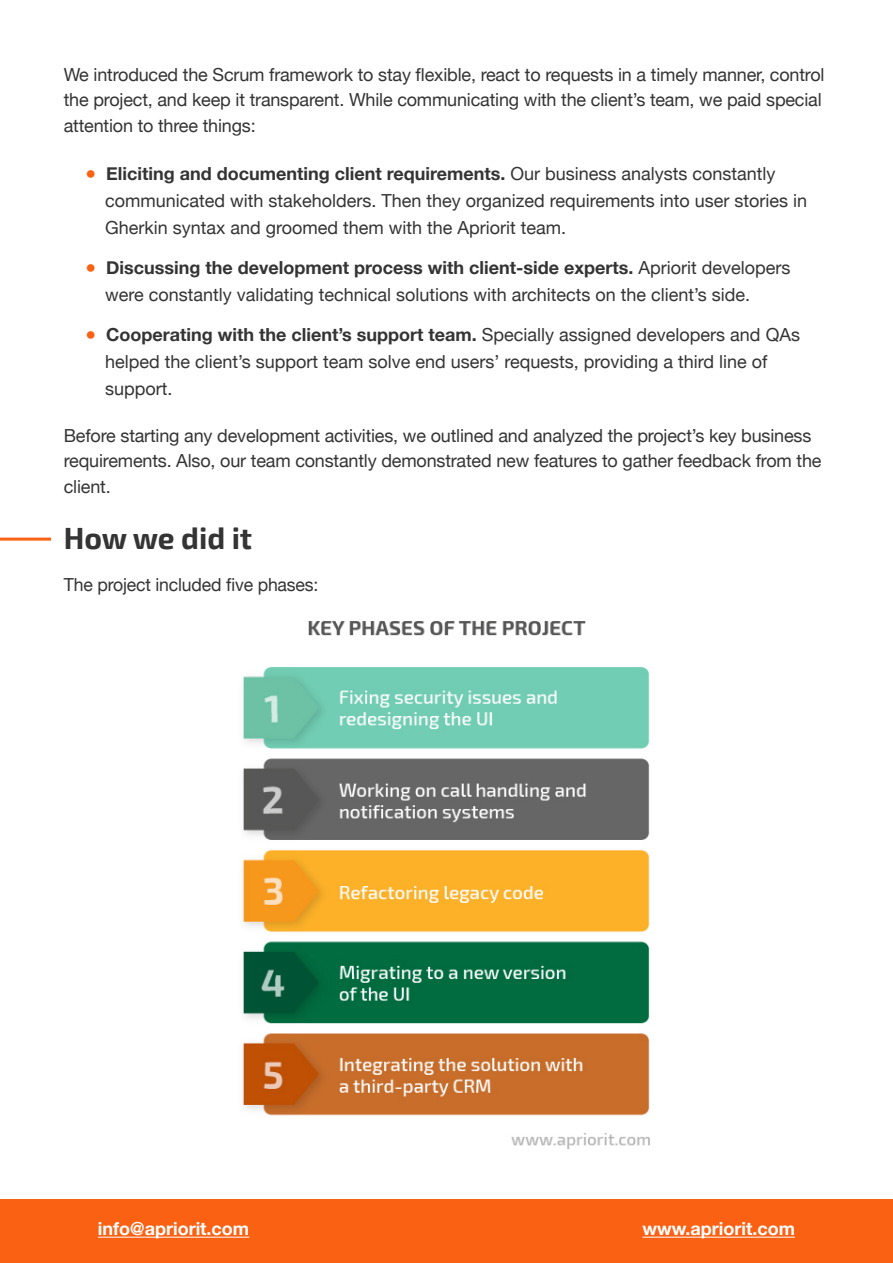
<style>
.page{position:relative;width:893px;height:1263px;background:#fff}
.page>*{position:absolute;margin:0;border:0;box-sizing:border-box;transform-origin:0 0}
.t1{font:700 30px "Exo 2";color:#343434}
.t2{font:18px/27px "Helvetica Neue";letter-spacing:-.01em;color:#343434}
.t3{font:700 18px "Helvetica Neue";color:#fff}
.s1{font-weight:500;color:#fa6113}
.s2{font-weight:700}
</style>
<div class="page">
<img style="left:242px;top:621px;width:408px;height:528px">
<div style="left:0;top:1199px;width:893px;height:64px;background:#fa6113"></div>
<hr style="left:98px;top:1237px;width:151px;height:1px;background:#fff">
<hr style="left:642px;top:1237px;width:153px;height:1px;background:#fff">
<hr style="left:0;top:538px;width:51px;height:3px;background:#fa6113">
<p class="t2" style="left:64px;top:63px;width:762px;line-height:25.5px">We introduced the Scrum framework to stay flexible, react to requests in a timely manner, control the project, and keep it transparent. While communicating with the client’s team, we paid special attention to three things:</p>
<p class="t2" style="left:105px;top:161px;width:703px;text-indent:-20px"><span class="s1">●</span> <span class="s2">Eliciting and documenting client requirements.</span> Our business analysts constantly communicated with stakeholders. Then they organized requirements into user stories in<br>Gherkin syntax and groomed them with the Apriorit team.</p>
<p class="t2" style="left:105px;top:255px;width:687px;text-indent:-20px"><span class="s1">●</span> <span class="s2">Discussing the development process with client-side experts.</span> Apriorit developers were constantly validating technical solutions with architects on the client’s side.</p>
<p class="t2" style="left:105px;top:322px;width:696px;text-indent:-20px"><span class="s1">●</span> <span class="s2">Cooperating with the client’s support team.</span> Specially assigned developers and QAs helped the client’s support team solve end users’ requests, providing a third line of support.</p>
<p class="t2" style="left:64px;top:423px;width:759px;line-height:25.5px">Before starting any development activities, we outlined and analyzed the project’s key business requirements. Also, our team constantly demonstrated new features to gather feedback from the client.</p>
<h1 class="t1" style="left:64px;top:520px;width:190px">How we did it</h1>
<p class="t2" style="left:64px;top:572px;width:256px">The project included five phases:</p>
<p class="t3" style="left:98px;top:1215px;width:153px">info@apriorit.com</p>
<p class="t3" style="left:642px;top:1215px;width:154px">www.apriorit.com</p>
</div>
